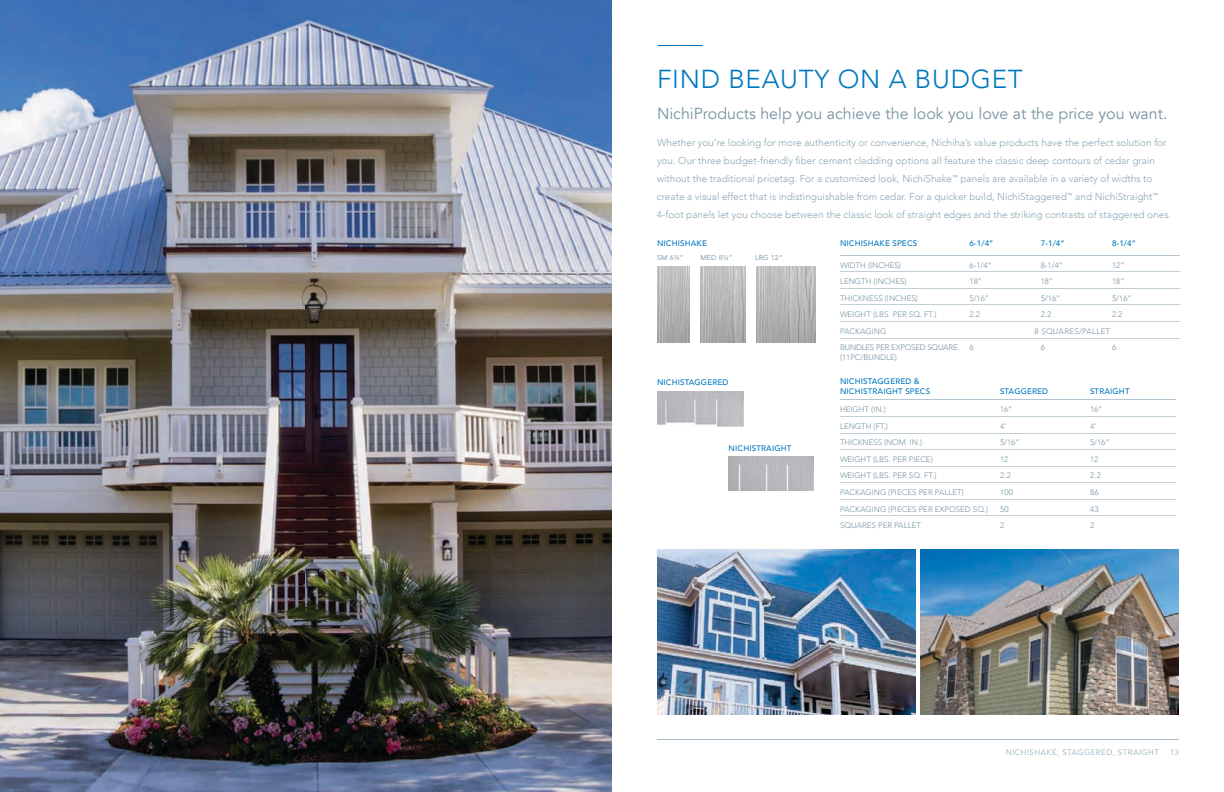
<style>
.page{position:relative;width:1224px;height:792px;background:#fff}
.page>*{position:absolute;margin:0;border:0;box-sizing:border-box;transform-origin:0 0}
.t1{font:300 26px "Avenir";letter-spacing:.03em;color:#0078bf}
.t2{font:16px "Avenir";color:#7895a3}
.t3{font:300 10px/18px "Avenir";color:#8da7b4}
.t4{font:300 8px "Avenir";color:#7895a3}
.t5{font:500 8px/10px "Avenir";letter-spacing:.02em;color:#0078bf}
.t6{font:300 8px/10px "Avenir";letter-spacing:-.03em;color:#7895a3}
.t7{font:8px "Avenir";letter-spacing:.05em;color:#a6bbc7}
.t8{font:300 8px "Avenir";letter-spacing:.03em;color:#7895a3}
.t9{font:7px "Avenir";letter-spacing:.025em;color:#839dab}
</style>
<div class="page">
<hr style="left:657px;top:739px;width:522px;height:1px;background:#a6bbc7">
<img style="left:0;top:0;width:612px;height:792px">
<svg style="left:46px;top:749px;width:7px;height:6px"></svg>
<img style="left:45px;top:739px;width:522px;height:1px">
<svg style="left:65px;top:750px;width:4px;height:6px"></svg>
<img style="left:71px;top:750px;width:23px;height:5px">
<svg style="left:94px;top:750px;width:7px;height:5px"></svg>
<img style="left:103px;top:750px;width:32px;height:6px">
<svg style="left:136px;top:750px;width:7px;height:6px"></svg>
<img style="left:144px;top:750px;width:22px;height:5px">
<hr style="left:657px;top:45px;width:46px;height:1px;background:#006fba">
<img style="left:921px;top:550px;width:258px;height:165px">
<img style="left:657px;top:549px;width:258px;height:166px">
<img style="left:657px;top:266px;width:32px;height:77px">
<img style="left:701px;top:266px;width:44px;height:77px">
<img style="left:756px;top:266px;width:59px;height:77px">
<hr style="left:840px;top:272px;width:126px;height:1px;background:#c1d0d8">
<hr style="left:966px;top:272px;width:71px;height:1px;background:#c1d0d8">
<hr style="left:1037px;top:272px;width:71px;height:1px;background:#c1d0d8">
<hr style="left:1108px;top:272px;width:71px;height:1px;background:#c1d0d8">
<hr style="left:840px;top:288px;width:126px;height:1px;background:#c1d0d8">
<hr style="left:966px;top:288px;width:71px;height:1px;background:#c1d0d8">
<hr style="left:1037px;top:288px;width:71px;height:1px;background:#c1d0d8">
<hr style="left:1108px;top:288px;width:71px;height:1px;background:#c1d0d8">
<hr style="left:840px;top:305px;width:126px;height:1px;background:#c1d0d8">
<hr style="left:966px;top:305px;width:71px;height:1px;background:#c1d0d8">
<hr style="left:1037px;top:305px;width:71px;height:1px;background:#c1d0d8">
<hr style="left:1108px;top:305px;width:71px;height:1px;background:#c1d0d8">
<hr style="left:840px;top:321px;width:126px;height:1px;background:#c1d0d8">
<hr style="left:966px;top:321px;width:71px;height:1px;background:#c1d0d8">
<hr style="left:1037px;top:321px;width:71px;height:1px;background:#c1d0d8">
<hr style="left:1108px;top:321px;width:71px;height:1px;background:#c1d0d8">
<hr style="left:840px;top:338px;width:126px;height:1px;background:#c1d0d8">
<hr style="left:966px;top:338px;width:71px;height:1px;background:#c1d0d8">
<hr style="left:1037px;top:338px;width:71px;height:1px;background:#c1d0d8">
<hr style="left:1108px;top:338px;width:71px;height:1px;background:#c1d0d8">
<hr style="left:840px;top:255px;width:126px;height:1px;background:#b3c5cf">
<hr style="left:966px;top:255px;width:71px;height:1px;background:#b3c5cf">
<hr style="left:1037px;top:255px;width:71px;height:1px;background:#b3c5cf">
<hr style="left:1108px;top:255px;width:71px;height:1px;background:#b3c5cf">
<hr style="left:840px;top:416px;width:156px;height:1px;background:#c1d0d8">
<hr style="left:996px;top:416px;width:90px;height:1px;background:#c1d0d8">
<hr style="left:1086px;top:416px;width:90px;height:1px;background:#c1d0d8">
<hr style="left:840px;top:433px;width:156px;height:1px;background:#c1d0d8">
<hr style="left:996px;top:433px;width:90px;height:1px;background:#c1d0d8">
<hr style="left:1086px;top:433px;width:90px;height:1px;background:#c1d0d8">
<hr style="left:840px;top:450px;width:156px;height:1px;background:#c1d0d8">
<hr style="left:996px;top:450px;width:90px;height:1px;background:#c1d0d8">
<hr style="left:1086px;top:450px;width:90px;height:1px;background:#c1d0d8">
<hr style="left:840px;top:466px;width:156px;height:1px;background:#c1d0d8">
<hr style="left:996px;top:466px;width:90px;height:1px;background:#c1d0d8">
<hr style="left:1086px;top:466px;width:90px;height:1px;background:#c1d0d8">
<hr style="left:840px;top:483px;width:156px;height:1px;background:#c1d0d8">
<hr style="left:996px;top:483px;width:90px;height:1px;background:#c1d0d8">
<hr style="left:1086px;top:483px;width:90px;height:1px;background:#c1d0d8">
<hr style="left:840px;top:499px;width:156px;height:1px;background:#c1d0d8">
<hr style="left:996px;top:499px;width:90px;height:1px;background:#c1d0d8">
<hr style="left:1086px;top:499px;width:90px;height:1px;background:#c1d0d8">
<hr style="left:840px;top:516px;width:156px;height:1px;background:#c1d0d8">
<hr style="left:996px;top:516px;width:90px;height:1px;background:#c1d0d8">
<hr style="left:1086px;top:516px;width:90px;height:1px;background:#c1d0d8">
<hr style="left:840px;top:400px;width:156px;height:1px;background:#b3c5cf">
<hr style="left:996px;top:400px;width:90px;height:1px;background:#b3c5cf">
<hr style="left:1086px;top:400px;width:90px;height:1px;background:#b3c5cf">
<img style="left:657px;top:392px;width:86px;height:34px">
<img style="left:729px;top:456px;width:85px;height:34px">
<h1 class="t1" style="left:657px;top:64px;width:367px">FIND BEAUTY ON A BUDGET</h1>
<h2 class="t2" style="left:657px;top:104px;width:512px">NichiProducts help you achieve the look you love at the price you want.</h2>
<p class="t3" style="left:657px;top:133px;width:516px">Whether you’re looking for more authenticity or convenience, Nichiha’s value products have the perfect solution for you. Our three budget-friendly fiber cement cladding options all feature the classic deep contours of cedar grain without the traditional pricetag. For a customized look, NichiShake<sup>™</sup> panels are available in a variety of widths to create a visual effect that is indistinguishable from cedar. For a quicker build, NichiStaggered<sup>™</sup> and NichiStraight<sup>™ </sup>4-foot panels let you choose between the classic look of straight edges and the striking contrasts of staggered ones.</p>
<p class="t5" style="left:657px;top:237px;width:51px">NICHISHAKE</p>
<p class="t9" style="left:657px;top:252px;width:28px">SM 6¼”</p>
<p class="t9" style="left:700px;top:252px;width:34px">MED 8¼”</p>
<p class="t9" style="left:755px;top:252px;width:29px">LRG 12”</p>
<p class="t5" style="left:840px;top:238px;width:79px">NICHISHAKE SPECS</p>
<p class="t5" style="left:970px;top:238px;width:25px">6-1/4”</p>
<p class="t5" style="left:1041px;top:238px;width:25px">7-1/4”</p>
<p class="t5" style="left:1112px;top:238px;width:25px">8-1/4”</p>
<p class="t4" style="left:840px;top:260px;width:63px">WIDTH (INCHES)</p>
<p class="t4" style="left:970px;top:260px;width:24px">6-1/4”</p>
<p class="t4" style="left:1041px;top:260px;width:24px">8-1/4”</p>
<p class="t4" style="left:1112px;top:260px;width:14px">12”</p>
<p class="t4" style="left:840px;top:277px;width:68px">LENGTH (INCHES)</p>
<p class="t4" style="left:970px;top:277px;width:14px">18”</p>
<p class="t4" style="left:1041px;top:277px;width:14px">18”</p>
<p class="t4" style="left:1112px;top:277px;width:14px">18”</p>
<p class="t4" style="left:840px;top:293px;width:79px">THICKNESS (INCHES)</p>
<p class="t4" style="left:970px;top:293px;width:21px">5/16”</p>
<p class="t4" style="left:1041px;top:293px;width:21px">5/16”</p>
<p class="t4" style="left:1112px;top:293px;width:21px">5/16”</p>
<p class="t4" style="left:840px;top:310px;width:98px">WEIGHT (LBS. PER SQ. FT.)</p>
<p class="t4" style="left:970px;top:310px;width:12px">2.2</p>
<p class="t4" style="left:1041px;top:310px;width:12px">2.2</p>
<p class="t4" style="left:1112px;top:310px;width:12px">2.2</p>
<p class="t4" style="left:840px;top:326px;width:48px">PACKAGING</p>
<p class="t8" style="left:1035px;top:326px;width:77px">8 SQUARES/PALLET</p>
<p class="t6" style="left:840px;top:342px;width:119px">BUNDLES PER EXPOSED SQUARE (11PC/BUNDLE)</p>
<p class="t4" style="left:970px;top:343px;width:6px">6</p>
<p class="t4" style="left:1041px;top:343px;width:6px">6</p>
<p class="t4" style="left:1112px;top:343px;width:6px">6</p>
<p class="t5" style="left:840px;top:376px;width:92px">NICHISTAGGERED &amp;<br>NICHISTRAIGHT SPECS</p>
<p class="t5" style="left:1000px;top:386px;width:50px">STAGGERED</p>
<p class="t5" style="left:1090px;top:386px;width:41px">STRAIGHT</p>
<p class="t4" style="left:840px;top:405px;width:47px">HEIGHT (IN.)</p>
<p class="t4" style="left:1000px;top:405px;width:14px">16”</p>
<p class="t4" style="left:1090px;top:405px;width:14px">16”</p>
<p class="t4" style="left:840px;top:421px;width:50px">LENGTH (FT.)</p>
<p class="t4" style="left:1000px;top:421px;width:8px">4’</p>
<p class="t4" style="left:1090px;top:421px;width:8px">4’</p>
<p class="t4" style="left:840px;top:438px;width:84px">THICKNESS (NOM. IN.)</p>
<p class="t4" style="left:1000px;top:438px;width:21px">5/16”</p>
<p class="t4" style="left:1090px;top:438px;width:21px">5/16”</p>
<p class="t4" style="left:840px;top:454px;width:94px">WEIGHT (LBS. PER PIECE)</p>
<p class="t4" style="left:1000px;top:454px;width:10px">12</p>
<p class="t4" style="left:1090px;top:454px;width:10px">12</p>
<p class="t4" style="left:840px;top:471px;width:98px">WEIGHT (LBS. PER SQ. FT.)</p>
<p class="t4" style="left:1000px;top:471px;width:12px">2.2</p>
<p class="t4" style="left:1090px;top:471px;width:12px">2.2</p>
<p class="t4" style="left:840px;top:488px;width:125px">PACKAGING (PIECES PER PALLET)</p>
<p class="t4" style="left:1000px;top:488px;width:14px">100</p>
<p class="t4" style="left:1090px;top:488px;width:10px">86</p>
<p class="t4" style="left:840px;top:504px;width:150px">PACKAGING (PIECES PER EXPOSED SQ.)</p>
<p class="t4" style="left:1000px;top:504px;width:10px">50</p>
<p class="t4" style="left:1090px;top:504px;width:10px">43</p>
<p class="t4" style="left:840px;top:521px;width:83px">SQUARES PER PALLET</p>
<p class="t4" style="left:1000px;top:521px;width:6px">2</p>
<p class="t4" style="left:1090px;top:521px;width:6px">2</p>
<p class="t5" style="left:657px;top:377px;width:73px">NICHISTAGGERED</p>
<p class="t5" style="left:729px;top:443px;width:64px">NICHISTRAIGHT</p>
<p class="t7" style="left:1006px;top:746px;width:155px">NICHISHAKE, STAGGERED, STRAIGHT</p>
<p class="t7" style="left:1170px;top:746px;width:10px">13</p>
</div>
